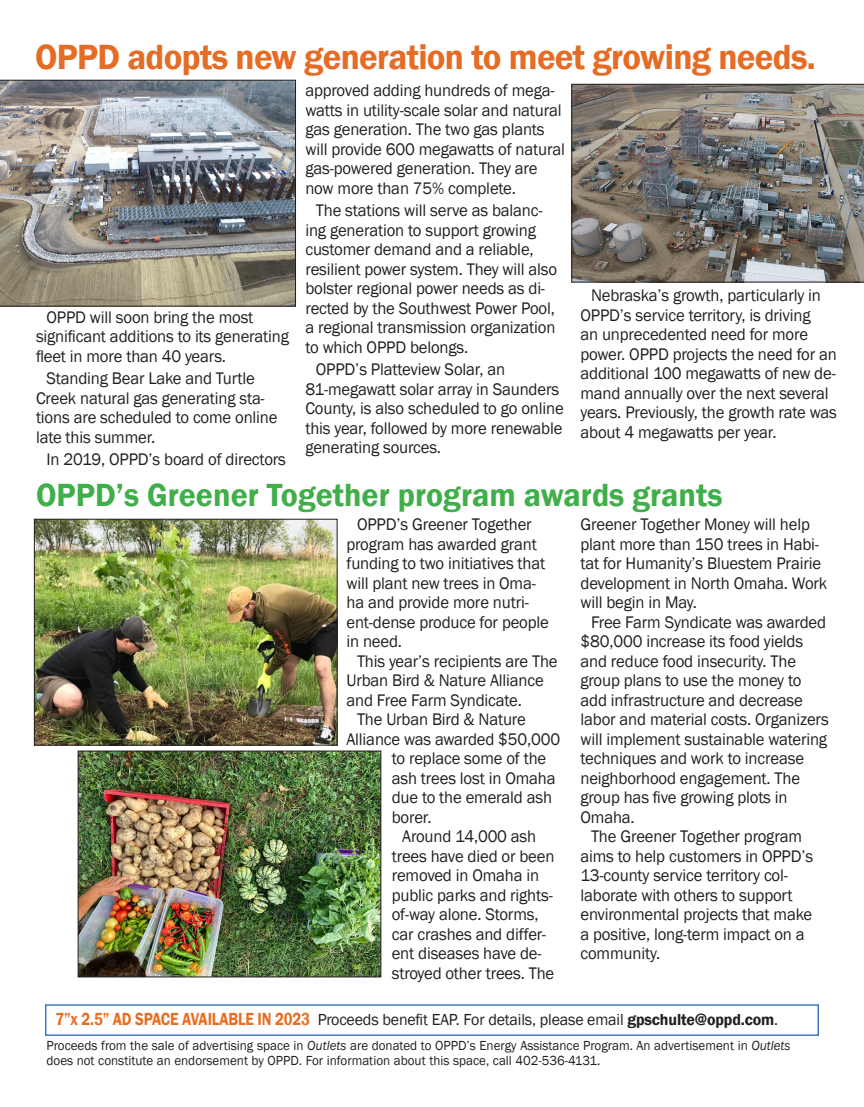
<style>
.page{position:relative;width:864px;height:1107px;background:#fff}
.page>*{position:absolute;margin:0;border:0;box-sizing:border-box;transform-origin:0 0}
.t1{font:600 36px "Franklin Gothic";letter-spacing:-.02em;color:#e56c25}
.t2{font:600 33px "Franklin Gothic";color:#40ae49}
.t3{font:17.25px/19.5px "Franklin Gothic";letter-spacing:-.01em;color:#231f20}
.t4{font:16.5px "Franklin Gothic";letter-spacing:-.01em;color:#231f20}
.t5{font:13.5px/15px "Franklin Gothic";color:#231f20}
.s1{font-weight:600;font-size:18px;color:#ea6d1f}
.s2{font-weight:600}
.s3{font-style:italic}
</style>
<div class="page">
<div style="left:45px;top:1004px;width:774px;height:32px;background:#fff;border:1px solid #3f7cbf"></div>
<img style="left:0;top:80px;width:296px;height:226px">
<img style="left:36px;top:521px;width:300px;height:223px">
<div style="left:34px;top:519px;width:304px;height:227px;border:1px solid #231f20"></div>
<img style="left:80px;top:753px;width:299px;height:222px">
<div style="left:78px;top:751px;width:303px;height:226px;border:1px solid #231f20"></div>
<img style="left:571px;top:84px;width:293px;height:198px">
<h1 class="t1" style="left:35px;top:35px;width:782px">OPPD adopts new generation to meet growing needs.</h1>
<p class="t3" style="left:36px;top:307px;width:255px;text-indent:10px">OPPD will soon bring the most significant additions to its generating fleet in more than 40 years.</p>
<p class="t3" style="left:36px;top:369px;width:243px;text-indent:10px">Standing Bear Lake and Turtle<br>Creek natural gas generating sta&shy;tions are scheduled to come online late this summer.</p>
<p class="t3" style="left:46px;top:450px;width:241px">In 2019, OPPD’s board of directors</p>
<p class="t3" style="left:305px;top:81px;width:261px">approved adding hundreds of mega&shy;watts in utility-scale solar and natural gas generation. The two gas plants will provide 600 megawatts of natural gas-powered generation. They are now more than 75% complete.</p>
<p class="t3" style="left:305px;top:201px;width:253px;text-indent:10px">The stations will serve as balanc&shy;ing generation to support growing customer demand and a reliable, resilient power system. They will also bolster regional power needs as di&shy;rected by the Southwest Power Pool, a regional transmission organization to which OPPD belongs.</p>
<p class="t3" style="left:305px;top:360px;width:260px;text-indent:10px">OPPD’s Platteview Solar, an<br>81-megawatt solar array in Saunders<br>County, is also scheduled to go online this year, followed by more renewable generating sources.</p>
<p class="t3" style="left:580px;top:286px;width:258px;text-indent:10px">Nebraska’s growth, particularly in OPPD’s service territory, is driving<br>an unprecedented need for more power. OPPD projects the need for an additional 100 megawatts of new de&shy;mand annually over the next several years. Previously, the growth rate was about 4 megawatts per year.</p>
<h2 class="t2" style="left:36px;top:474px;width:688px">OPPD’s Greener Together program awards grants</h2>
<p class="t3" style="left:346px;top:515px;width:204px;text-indent:10px">OPPD’s Greener Together program has awarded grant funding to two initiatives that will plant new trees in Oma&shy;ha and provide more nutri&shy;ent-dense produce for people in need.</p>
<p class="t3" style="left:357px;top:652px;width:202px">This year’s recipients are The</p>
<p class="t3" style="left:346px;top:671px;width:199px">Urban Bird &amp; Nature Alliance</p>
<p class="t3" style="left:346px;top:691px;width:177px">and Free Farm Syndicate.</p>
<p class="t3" style="left:357px;top:710px;width:171px">The Urban Bird &amp; Nature</p>
<p class="t3" style="left:346px;top:730px;width:215px">Alliance was awarded $50,000</p>
<p class="t3" style="left:392px;top:749px;width:156px">to replace some of the</p>
<p class="t3" style="left:392px;top:769px;width:165px">ash trees lost in Omaha</p>
<p class="t3" style="left:392px;top:788px;width:162px">due to the emerald ash</p>
<p class="t3" style="left:392px;top:808px;width:41px">borer.</p>
<p class="t3" style="left:402px;top:827px;width:136px">Around 14,000 ash</p>
<p class="t3" style="left:392px;top:847px;width:164px">trees have died or been</p>
<p class="t3" style="left:392px;top:866px;width:149px">removed in Omaha in</p>
<p class="t3" style="left:392px;top:886px;width:163px">public parks and rights-</p>
<p class="t3" style="left:392px;top:905px;width:148px">of-way alone. Storms,</p>
<p class="t3" style="left:392px;top:925px;width:156px">car crashes and differ-</p>
<p class="t3" style="left:392px;top:944px;width:151px">ent diseases have de-</p>
<p class="t3" style="left:392px;top:964px;width:164px">stroyed other trees. The</p>
<p class="t3" style="left:580px;top:515px;width:248px">Greener Together Money will help plant more than 150 trees in Habi&shy;tat for Humanity’s Bluestem Prairie development in North Omaha. Work will begin in May.</p>
<p class="t3" style="left:591px;top:613px;width:237px">Free Farm Syndicate was awarded</p>
<p class="t3" style="left:580px;top:632px;width:224px">$80,000 increase its food yields</p>
<p class="t3" style="left:580px;top:652px;width:217px">and reduce food insecurity. The</p>
<p class="t3" style="left:580px;top:671px;width:223px">group plans to use the money to</p>
<p class="t3" style="left:580px;top:691px;width:224px">add infrastructure and decrease</p>
<p class="t3" style="left:580px;top:710px;width:250px">labor and material costs. Organizers</p>
<p class="t3" style="left:580px;top:730px;width:248px">will implement sustainable watering</p>
<p class="t3" style="left:580px;top:749px;width:225px">techniques and work to increase</p>
<p class="t3" style="left:580px;top:769px;width:221px">neighborhood engagement. The</p>
<p class="t3" style="left:580px;top:788px;width:209px">group has five growing plots in</p>
<p class="t3" style="left:580px;top:808px;width:56px">Omaha.</p>
<p class="t3" style="left:591px;top:827px;width:213px">The Greener Together program</p>
<p class="t3" style="left:580px;top:847px;width:234px">aims to help customers in OPPD’s</p>
<p class="t3" style="left:580px;top:866px;width:209px">13-county service territory col-</p>
<p class="t3" style="left:580px;top:886px;width:214px">laborate with others to support</p>
<p class="t3" style="left:580px;top:905px;width:233px">environmental projects that make</p>
<p class="t3" style="left:580px;top:925px;width:226px">a positive, long-term impact on a</p>
<p class="t3" style="left:580px;top:944px;width:81px">community.</p>
<p class="t4" style="left:55px;top:1009px;width:724px"><span class="s1">7”x 2.5” AD SPACE AVAILABLE IN 2023</span> Proceeds benefit EAP. For details, please email <span class="s2">gpschulte@oppd.com</span>.</p>
<p class="t5" style="left:46px;top:1038px;width:746px">Proceeds from the sale of advertising space in <span class="s3">Outlets</span> are donated to OPPD’s Energy Assistance Program. An advertisement in <span class="s3">Outlets </span>does not constitute an endorsement by OPPD. For information about this space, call 402-536-4131.</p>
</div>
